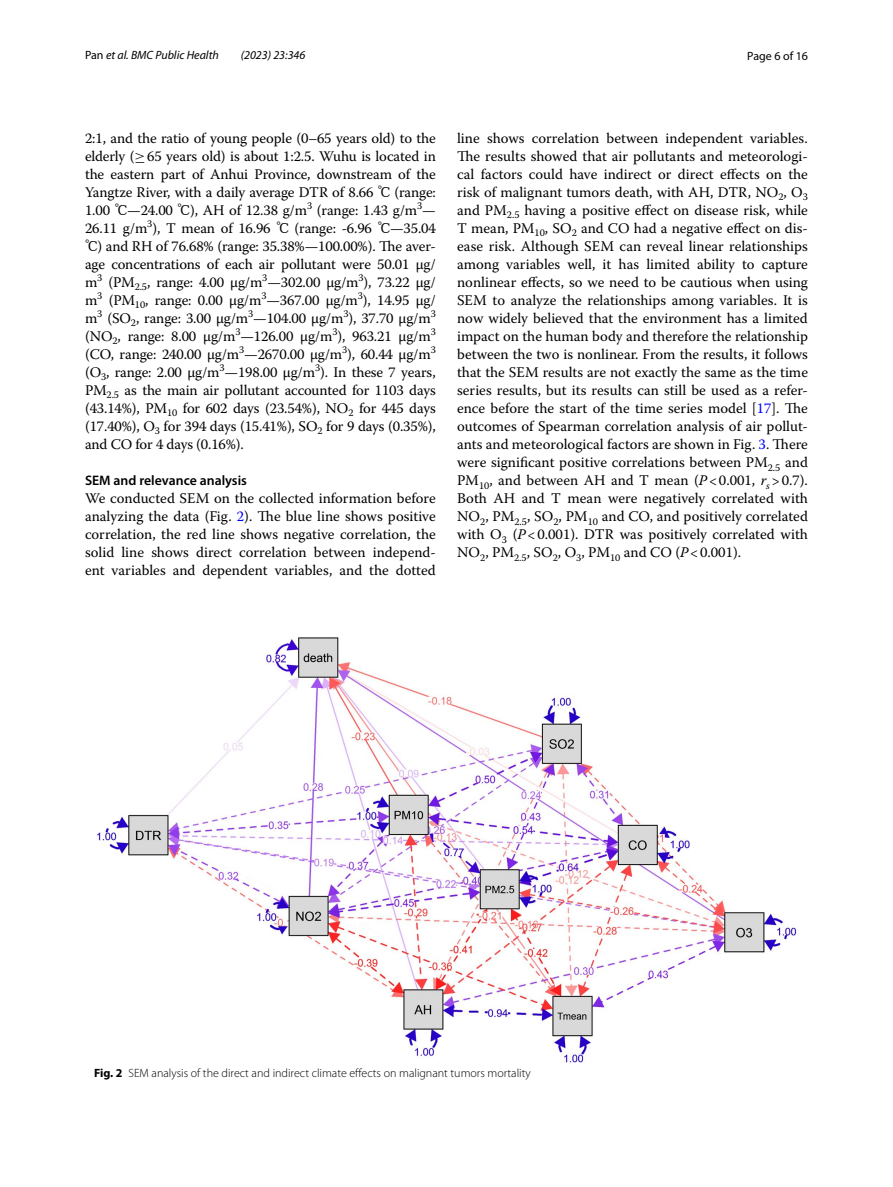
<style>
.page{position:relative;width:893px;height:1187px;background:#fff}
.page>*{position:absolute;margin:0;border:0;box-sizing:border-box;transform-origin:0 0}
.t1{font:14.7px/18px "Warnock Pro";color:#000;text-align:justify}
.t2{font:600 13.8px "Myriad Pro";color:#000}
.t3{font:300 12px "Myriad Pro";color:#000}
.t4{font:italic 12px "Myriad Pro";color:#000}
.t5{font:12px "Myriad Pro";color:#000}
.s1{font-style:normal}
.s2{font-family:"MTSY"}
.s3{font-family:"Code 2000"}
.s4{color:#00f}
.s5{font-family:"Warnock Pro It 6"}
.s6{font-weight:700}
</style>
<div class="page">
<img style="left:97px;top:637px;width:700px;height:425px">
<p class="t4" style="left:85px;top:48px;width:135px"><span class="s1">Pan</span> et al. BMC Public Health</p>
<p class="t4" style="left:241px;top:48px;width:66px">(2023) 23:346</p>
<p class="t5" style="left:747px;top:48px;width:62px">Page 6 of 16</p>
<p class="t1" style="left:85px;top:128px;width:352px">2:1, and the ratio of young people (0–65 years old) to the elderly (<span class="s2">≥</span>65 years old) is about 1:2.5. Wuhu is located in the eastern part of Anhui Province, downstream of the Yangtze River, with a daily average DTR of 8.66 <span class="s3">℃</span> (range:<br>1.00 <span class="s3">℃</span>—24.00 <span class="s3">℃</span>), AH of 12.38 g/m<sup>3</sup> (range: 1.43 g/m<sup>3</sup>— 26.11 g/m<sup>3</sup>), T mean of 16.96 <span class="s3">℃</span> (range: -6.96 <span class="s3">℃</span>—35.04 <span class="s3">℃</span>) and RH of 76.68% (range: 35.38%—100.00%). The aver&shy;age concentrations of each air pollutant were 50.01 μg/ m<sup>3</sup> (PM<sub>2.5</sub>, range: 4.00 μg/m<sup>3</sup>—302.00 μg/m<sup>3</sup>), 73.22 μg/ m<sup>3</sup> (PM<sub>10</sub>, range: 0.00 μg/m<sup>3</sup>—367.00 μg/m<sup>3</sup>), 14.95 μg/ m<sup>3</sup> (SO<sub>2</sub>, range: 3.00 μg/m<sup>3</sup>—104.00 μg/m<sup>3</sup>), 37.70 μg/m<sup>3 </sup>(NO<sub>2</sub>, range: 8.00 μg/m<sup>3</sup>—126.00 μg/m<sup>3</sup>), 963.21 μg/m<sup>3 </sup>(CO, range: 240.00 μg/m<sup>3</sup>—2670.00 μg/m<sup>3</sup>), 60.44 μg/m<sup>3 </sup>(O<sub>3</sub>, range: 2.00 μg/m<sup>3</sup>—198.00 μg/m<sup>3</sup>). In these 7 years, PM<sub>2.5</sub> as the main air pollutant accounted for 1103 days (43.14%), PM<sub>10</sub> for 602 days (23.54%), NO<sub>2</sub> for 445 days (17.40%), O<sub>3</sub> for 394 days (15.41%), SO<sub>2</sub> for 9 days (0.35%), and CO for 4 days (0.16%).</p>
<p class="t2" style="left:85px;top:471px;width:163px">SEM and relevance analysis</p>
<p class="t1" style="left:85px;top:488px;width:352px">We conducted SEM on the collected information before analyzing the data (Fig. <span class="s4">2</span>). The blue line shows positive correlation, the red line shows negative correlation, the solid line shows direct correlation between independ&shy;ent variables and dependent variables, and the dotted</p>
<p class="t1" style="left:457px;top:128px;width:352px">line shows correlation between independent variables.<br>The results showed that air pollutants and meteorologi&shy;cal factors could have indirect or direct effects on the risk of malignant tumors death, with AH, DTR, NO<sub>2</sub>, O<sub>3 </sub>and PM<sub>2.5</sub> having a positive effect on disease risk, while T mean, PM<sub>10</sub>, SO<sub>2</sub> and CO had a negative effect on dis&shy;ease risk. Although SEM can reveal linear relationships among variables well, it has limited ability to capture nonlinear effects, so we need to be cautious when using SEM to analyze the relationships among variables. It is now widely believed that the environment has a limited impact on the human body and therefore the relationship between the two is nonlinear. From the results, it follows that the SEM results are not exactly the same as the time series results, but its results can still be used as a refer&shy;ence before the start of the time series model [<span class="s4">17</span>]. The outcomes of Spearman correlation analysis of air pollut&shy;ants and meteorological factors are shown in Fig. <span class="s4">3</span>. There were significant positive correlations between PM<sub>2.5</sub> and PM<sub>10</sub>, and between AH and T mean (<span class="s5">P</span>&lt;0.001, <span class="s5">r</span><sub>s</sub> &gt;0.7).<br>Both AH and T mean were negatively correlated with NO<sub>2</sub>, PM<sub>2.5</sub>, SO<sub>2</sub>, PM<sub>10</sub> and CO, and positively correlated with O<sub>3</sub> (<span class="s5">P</span>&lt;0.001). DTR was positively correlated with NO<sub>2</sub>, PM<sub>2.5</sub>, SO<sub>2</sub>, O<sub>3</sub>, PM<sub>10</sub> and CO (<span class="s5">P</span>&lt;0.001).</p>
<p class="t3" style="left:94px;top:1066px;width:438px"><span class="s6">Fig. 2</span> SEM analysis of the direct and indirect climate effects on malignant tumors mortality</p>
</div>
